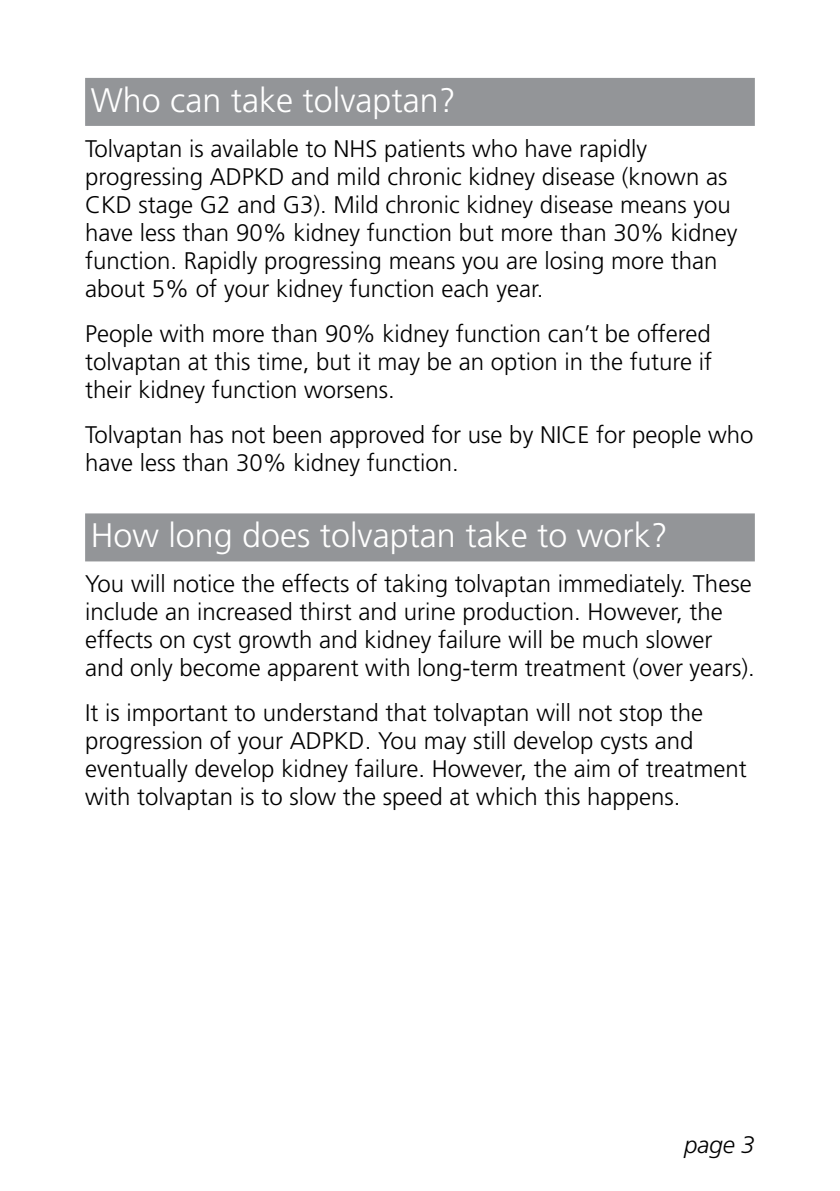
<style>
.page{position:relative;width:840px;height:1191px;background:#fff}
.page>*{position:absolute;margin:0;border:0;box-sizing:border-box;transform-origin:0 0}
.t1{font:300 34px "Frutiger";color:#fff}
.t2{font:300 24px/28px "Frutiger";color:#000}
.t3{font:italic 300 24px "Frutiger";color:#000}
</style>
<div class="page">
<div style="left:85px;top:78px;width:669px;height:48px;background:#939598"></div>
<div style="left:85px;top:513px;width:669px;height:48px;background:#939598"></div>
<h1 class="t1" style="left:91px;top:81px;width:366px">Who can take tolvaptan?</h1>
<p class="t2" style="left:85px;top:134px;width:653px">Tolvaptan is available to NHS patients who have rapidly progressing ADPKD and mild chronic kidney disease (known as CKD stage G2 and G3). Mild chronic kidney disease means you have less than 90% kidney function but more than 30% kidney function. Rapidly progressing means you are losing more than about 5% of your kidney function each year.</p>
<p class="t2" style="left:85px;top:319px;width:628px;text-align:justify">People with more than 90% kidney function can’t be offered tolvaptan at this time, but it may be an option in the future if their kidney function worsens.</p>
<p class="t2" style="left:85px;top:420px;width:669px">Tolvaptan has not been approved for use by NICE for people who have less than 30% kidney function.</p>
<h1 class="t1" style="left:91px;top:516px;width:578px">How long does tolvaptan take to work?</h1>
<p class="t2" style="left:85px;top:570px;width:670px">You will notice the effects of taking tolvaptan immediately. These include an increased thirst and urine production. However, the effects on cyst growth and kidney failure will be much slower and only become apparent with long-term treatment (over years).</p>
<p class="t2" style="left:85px;top:699px;width:662px">It is important to understand that tolvaptan will not stop the progression of your ADPKD. You may still develop cysts and eventually develop kidney failure. However, the aim of treatment with tolvaptan is to slow the speed at which this happens.</p>
<p class="t3" style="left:683px;top:1131px;width:72px">page 3</p>
</div>
